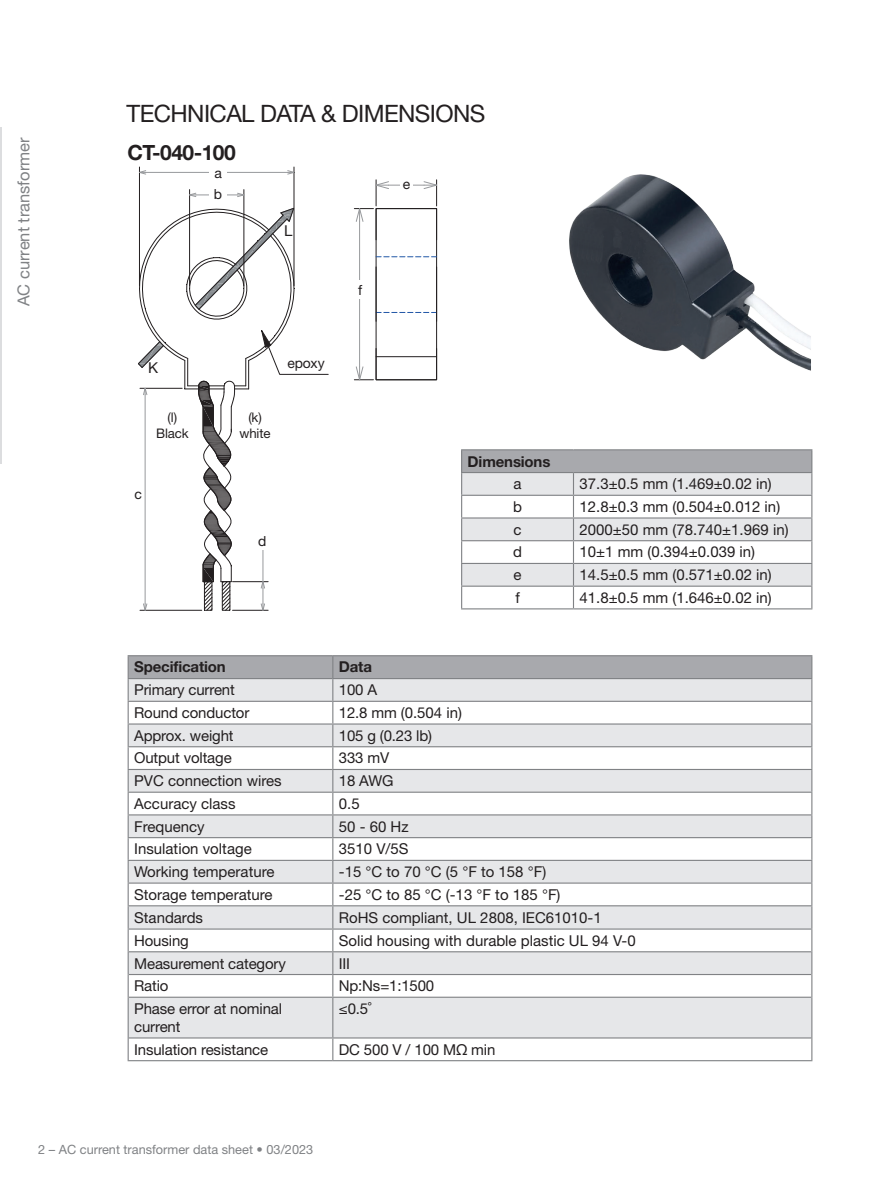
<style>
.page{position:relative;width:872px;height:1187px;background:#fff}
.page>*{position:absolute;margin:0;border:0;box-sizing:border-box;transform-origin:0 0}
._18_16pt_Titelseite{font:24px "Helvetica Neue LT Pro";letter-spacing:-.025em;color:#231f20}
._18_16pt_Titelseite-2{font:700 21px "Helvetica Neue LT Pro";letter-spacing:-.025em;color:#231f20}
.t1{font:16.5px "Helvetica Neue LT Pro";color:#808285}
._18_10pt_Fliesstext{font:15px "Helvetica Neue LT Pro";letter-spacing:-.01em;color:#231f20}
.Tebellentext_10pt_ro{font:15px "Helvetica Neue LT Pro";color:#231f20}
.Tab-Text__8pt__links{font:15px "Helvetica Neue LT Pro";color:#231f20}
._18_9pt_Tabellenzell{font:15px/18px "Helvetica Neue LT Pro";letter-spacing:-.01em;color:#231f20}
._18_10pt_Fliesstext-2{font:700 15px "Helvetica Neue LT Pro";letter-spacing:-.01em;color:#231f20}
._18_10pt_Fliesstext-3{font:13.95px "Helvetica Neue LT Pro";letter-spacing:-.01em;color:#231f20}
._18_10pt_Fliesstext-4{font:13.2px "Helvetica Neue LT Pro";letter-spacing:-.01em;color:#231f20}
.t2{font:12.75px "Helvetica Neue LT Pro";color:#808285}
</style>
<div class="page">
<hr style="left:0;top:128px;width:1px;height:335px;background:#dcdddf">
<svg style="left:129px;top:997px;width:682px;height:63px;fill:#e6e7e9"></svg>
<svg style="left:128px;top:655px;width:684px;height:342px"></svg>
<hr style="left:128px;top:997px;width:1px;height:40px;background:#808285">
<hr style="left:332px;top:997px;width:1px;height:40px;background:#808285">
<hr style="left:811px;top:997px;width:1px;height:40px;background:#808285">
<svg style="left:128px;top:1037px;width:1px;height:23px"></svg>
<svg style="left:332px;top:1038px;width:1px;height:22px"></svg>
<svg style="left:811px;top:1037px;width:1px;height:23px"></svg>
<hr style="left:128px;top:1060px;width:205px;height:1px;background:#808285">
<hr style="left:333px;top:1060px;width:479px;height:1px;background:#808285">
<hr style="left:129px;top:951px;width:204px;height:1px;background:#808285">
<hr style="left:333px;top:951px;width:478px;height:1px;background:#808285">
<hr style="left:129px;top:973px;width:204px;height:2px;background:#808285">
<hr style="left:333px;top:973px;width:478px;height:2px;background:#808285">
<hr style="left:129px;top:996px;width:204px;height:1px;background:#808285">
<hr style="left:333px;top:996px;width:478px;height:1px;background:#808285">
<hr style="left:129px;top:1037px;width:204px;height:1px;background:#808285">
<hr style="left:333px;top:1037px;width:478px;height:1px;background:#808285">
<hr style="left:461px;top:449px;width:112px;height:1px;background:#808285">
<hr style="left:573px;top:449px;width:239px;height:1px;background:#808285">
<svg style="left:461px;top:450px;width:351px;height:158px"></svg>
<hr style="left:461px;top:608px;width:112px;height:1px;background:#808285">
<hr style="left:573px;top:608px;width:239px;height:1px;background:#808285">
<div style="left:376px;top:208px;width:61px;height:172px;border:1px solid #231f20"></div>
<svg style="left:376px;top:256px;width:60px;height:1px"></svg>
<svg style="left:377px;top:312px;width:59px;height:1px"></svg>
<hr style="left:436px;top:267px;width:1px;height:54px;background:#231f20">
<div style="left:376px;top:348px;width:61px;height:32px;border:1px solid #231f20"></div>
<hr style="left:376px;top:267px;width:1px;height:54px;background:#231f20">
<hr style="left:376px;top:356px;width:60px;height:1px;background:#231f20">
<hr style="left:359px;top:221px;width:1px;height:146px;background:#97999c">
<svg style="left:354px;top:180px;width:83px;height:60px"></svg>
<svg style="left:354px;top:366px;width:19px;height:15px"></svg>
<hr style="left:189px;top:189px;width:1px;height:97px;background:#231f20">
<hr style="left:244px;top:189px;width:1px;height:97px;background:#231f20">
<hr style="left:139px;top:167px;width:1px;height:119px;background:#231f20">
<hr style="left:294px;top:167px;width:1px;height:119px;background:#231f20">
<hr style="left:146px;top:172px;width:142px;height:1px;background:#97999c">
<svg style="left:139px;top:170px;width:7px;height:4px"></svg>
<svg style="left:287px;top:170px;width:8px;height:4px"></svg>
<svg style="left:138px;top:193px;width:190px;height:418px"></svg>
<div style="left:209px;top:163px;width:18px;height:19px;background:#fff"></div>
<div style="left:209px;top:185px;width:17px;height:19px;background:#fff"></div>
<div style="left:243px;top:531px;width:38px;height:19px;background:#fff"></div>
<div style="left:400px;top:174px;width:13px;height:19px;background:#fff"></div>
<div style="left:354px;top:280px;width:12px;height:19px;background:#fff"></div>
<div style="left:282px;top:354px;width:47px;height:19px;background:#fff"></div>
<div style="left:146px;top:411px;width:52px;height:28px;background:#fff"></div>
<div style="left:234px;top:411px;width:42px;height:28px;background:#fff"></div>
<img style="left:569px;top:174px;width:242px;height:197px">
<p class="t1" style="left:13px;top:306px;width:170px;rotate:-90deg">AC current transformer</p>
<p class="_18_16pt_Titelseite" style="left:126px;top:98px;width:360px">TECHNICAL DATA &amp; DIMENSIONS</p>
<p class="_18_16pt_Titelseite-2" style="left:128px;top:139px;width:110px">CT-040-100</p>
<p class="_18_10pt_Fliesstext-3" style="left:215px;top:164px;width:9px">a</p>
<p class="_18_10pt_Fliesstext-3" style="left:214px;top:186px;width:10px">b</p>
<p class="_18_10pt_Fliesstext" style="left:284px;top:222px;width:10px">L</p>
<p class="_18_10pt_Fliesstext" style="left:148px;top:359px;width:12px">K</p>
<p class="_18_10pt_Fliesstext-4" style="left:168px;top:409px;width:11px">(l)</p>
<p class="_18_10pt_Fliesstext-4" style="left:156px;top:425px;width:34px">Black</p>
<p class="_18_10pt_Fliesstext-3" style="left:135px;top:485px;width:9px">c</p>
<p class="_18_10pt_Fliesstext-4" style="left:248px;top:409px;width:15px">(k)</p>
<p class="_18_10pt_Fliesstext-4" style="left:239px;top:425px;width:32px">white</p>
<p class="_18_10pt_Fliesstext-3" style="left:287px;top:355px;width:39px">epoxy</p>
<p class="_18_10pt_Fliesstext-3" style="left:258px;top:532px;width:10px">d</p>
<p class="_18_10pt_Fliesstext-3" style="left:358px;top:281px;width:6px">f</p>
<p class="_18_10pt_Fliesstext-3" style="left:403px;top:175px;width:9px">e</p>
<p class="_18_10pt_Fliesstext-2" style="left:467px;top:452px;width:84px">Dimensions</p>
<p class="_18_10pt_Fliesstext" style="left:513px;top:474px;width:10px">a</p>
<p class="Tab-Text__8pt__links" style="left:579px;top:474px;width:194px">37.3±0.5 mm (1.469±0.02 in)</p>
<p class="_18_10pt_Fliesstext" style="left:513px;top:497px;width:10px">b</p>
<p class="Tab-Text__8pt__links" style="left:579px;top:497px;width:202px">12.8±0.3 mm (0.504±0.012 in)</p>
<p class="Tebellentext_10pt_ro" style="left:513px;top:520px;width:10px">c</p>
<p class="Tab-Text__8pt__links" style="left:579px;top:520px;width:210px">2000±50 mm (78.740±1.969 in)</p>
<p class="Tebellentext_10pt_ro" style="left:513px;top:543px;width:10px">d</p>
<p class="Tab-Text__8pt__links" style="left:579px;top:543px;width:177px">10±1 mm (0.394±0.039 in)</p>
<p class="Tebellentext_10pt_ro" style="left:513px;top:565px;width:10px">e</p>
<p class="Tab-Text__8pt__links" style="left:579px;top:565px;width:194px">14.5±0.5 mm (0.571±0.02 in)</p>
<p class="Tebellentext_10pt_ro" style="left:515px;top:588px;width:6px">f</p>
<p class="Tab-Text__8pt__links" style="left:579px;top:588px;width:194px">41.8±0.5 mm (1.646±0.02 in)</p>
<p class="_18_10pt_Fliesstext-2" style="left:134px;top:657px;width:93px">Specification</p>
<p class="_18_10pt_Fliesstext-2" style="left:339px;top:657px;width:35px">Data</p>
<p class="_18_10pt_Fliesstext" style="left:134px;top:680px;width:102px">Primary current</p>
<p class="_18_10pt_Fliesstext" style="left:339px;top:680px;width:40px">100 A</p>
<p class="_18_10pt_Fliesstext" style="left:134px;top:703px;width:117px">Round conductor</p>
<p class="_18_10pt_Fliesstext" style="left:339px;top:703px;width:125px">12.8 mm (0.504 in)</p>
<p class="_18_10pt_Fliesstext" style="left:134px;top:726px;width:101px">Approx. weight</p>
<p class="_18_10pt_Fliesstext" style="left:339px;top:726px;width:95px">105 g (0.23 lb)</p>
<p class="_18_10pt_Fliesstext" style="left:134px;top:748px;width:99px">Output voltage</p>
<p class="_18_10pt_Fliesstext" style="left:339px;top:748px;width:52px">333 mV</p>
<p class="Tebellentext_10pt_ro" style="left:134px;top:771px;width:149px">PVC connection wires</p>
<p class="_18_10pt_Fliesstext" style="left:339px;top:771px;width:56px">18 AWG</p>
<p class="Tebellentext_10pt_ro" style="left:134px;top:794px;width:103px">Accuracy class</p>
<p class="Tebellentext_10pt_ro" style="left:339px;top:794px;width:22px">0.5</p>
<p class="Tebellentext_10pt_ro" style="left:134px;top:817px;width:72px">Frequency</p>
<p class="Tebellentext_10pt_ro" style="left:339px;top:817px;width:71px">50 - 60 Hz</p>
<p class="Tebellentext_10pt_ro" style="left:134px;top:839px;width:119px">Insulation voltage</p>
<p class="Tebellentext_10pt_ro" style="left:339px;top:839px;width:71px">3510 V/5S</p>
<p class="Tebellentext_10pt_ro" style="left:134px;top:862px;width:142px">Working temperature</p>
<p class="Tebellentext_10pt_ro" style="left:339px;top:862px;width:209px">-15 °C to 70 °C (5 °F to 158 °F)</p>
<p class="Tebellentext_10pt_ro" style="left:134px;top:885px;width:140px">Storage temperature</p>
<p class="Tebellentext_10pt_ro" style="left:339px;top:885px;width:223px">-25 °C to 85 °C (-13 °F to 185 °F)</p>
<p class="Tebellentext_10pt_ro" style="left:134px;top:907px;width:70px">Standards</p>
<p class="_18_10pt_Fliesstext" style="left:339px;top:907px;width:264px">RoHS compliant, UL 2808, IEC61010-1</p>
<p class="_18_9pt_Tabellenzell" style="left:134px;top:931px;width:56px">Housing</p>
<p class="_18_10pt_Fliesstext" style="left:339px;top:931px;width:298px">Solid housing with durable plastic UL 94 V-0</p>
<p class="_18_9pt_Tabellenzell" style="left:134px;top:953px;width:153px">Measurement category</p>
<p class="_18_10pt_Fliesstext" style="left:339px;top:953px;width:13px">III</p>
<p class="_18_9pt_Tabellenzell" style="left:134px;top:976px;width:36px">Ratio</p>
<p class="_18_10pt_Fliesstext" style="left:339px;top:976px;width:97px">Np:Ns=1:1500</p>
<p class="_18_9pt_Tabellenzell" style="left:134px;top:999px;width:149px">Phase error at nominal current</p>
<p class="_18_10pt_Fliesstext" style="left:339px;top:999px;width:34px">≤0.5˚</p>
<p class="_18_9pt_Tabellenzell" style="left:134px;top:1039px;width:135px">Insulation resistance</p>
<p class="_18_10pt_Fliesstext" style="left:339px;top:1039px;width:158px">DC 500 V / 100 MΩ min</p>
<p class="t2" style="left:38px;top:1140px;width:276px">2 – AC current transformer data sheet • 03/2023</p>
</div>
